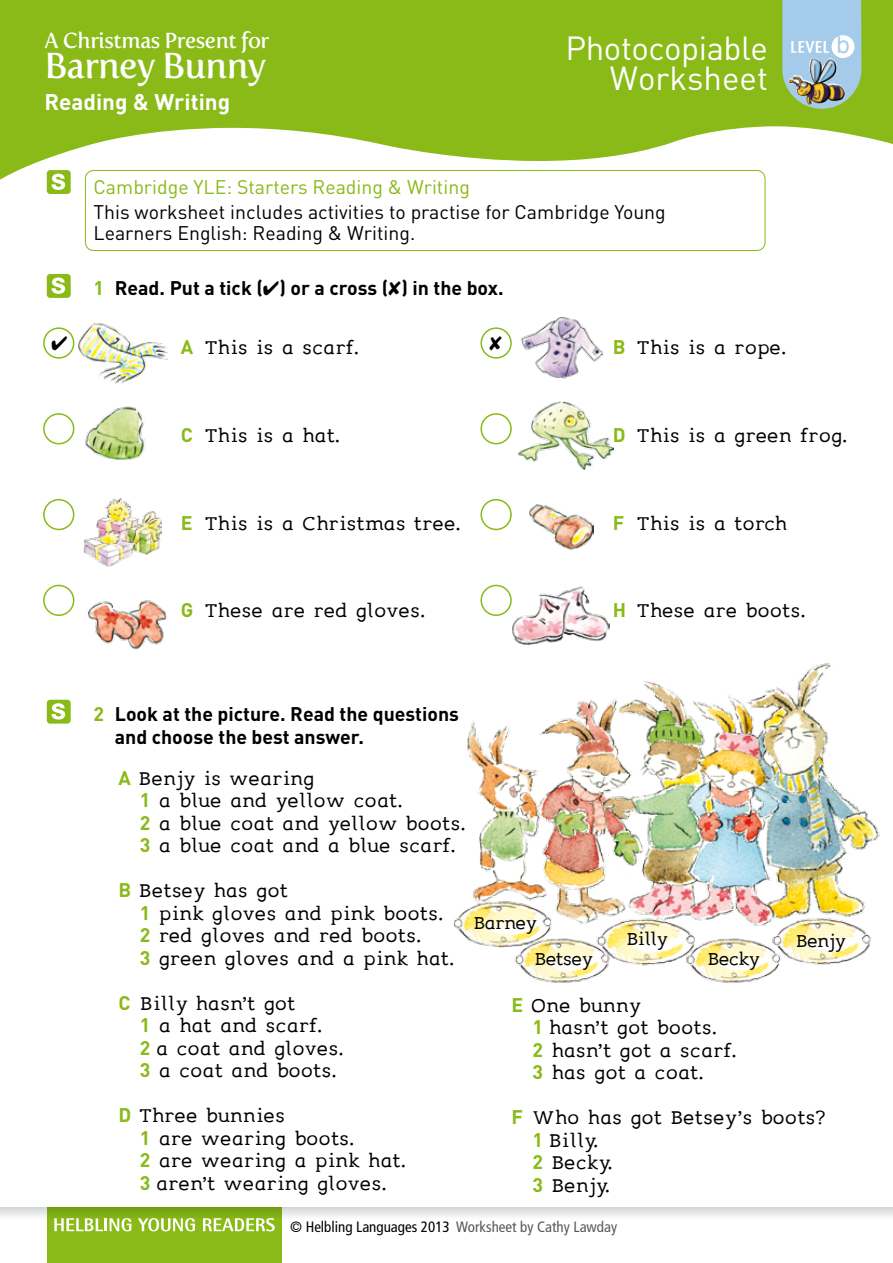
<style>
.page{position:relative;width:893px;height:1263px;background:#fff}
.page>*{position:absolute;margin:0;border:0;box-sizing:border-box;transform-origin:0 0}
.t1{font:36px "Fertigo Pro";letter-spacing:-.02em;color:#fff}
.t2{font:33px/30px "DINOT";letter-spacing:-.015em;color:#fff;text-align:right}
.t3{font:24px/22.5px "leggimi";color:#000}
.t4{font:23.25px "Helvetica";color:#a4ccea}
.t5{font:22.5px/36.2px "leggimi";letter-spacing:-.035em;color:#000}
.t6{font:700 22.5px "DINOT";color:#fff}
.t7{font:21.75px "Fertigo Pro";letter-spacing:-.02em;color:#fff}
.t8{font:700 19.5px/23.4px "DINOT";color:#000}
.t9{font:19.5px/21px "DINOT";color:#000}
.t10{font:19.5px "DINOT";color:#89ba17}
.t11{font:condensed 15px "Frutiger";color:#000}
.s1{color:#89ba17}
.s2{font-family:"DINOT";font-weight:700;font-size:19.5px;color:#89ba17}
.s3{color:#58585a}
</style>
<div class="page">
<div style="left:47px;top:1208px;width:234px;height:55px;background:#89ba17"></div>
<svg style="left:0;top:1208px;width:893px;height:29px"></svg>
<svg style="left:203px;top:1218px;width:72px;height:13px"></svg>
<svg style="left:0;top:0;width:893px;height:180px;fill:#89ba17"></svg>
<svg style="left:782px;top:0;width:79px;height:109px;background:#a3c1c4"></svg>
<div style="left:47px;top:170px;width:24px;height:24px;background:#89ba17;border-radius:3px"></div>
<svg style="left:52px;top:174px;width:13px;height:16px"></svg>
<div style="left:47px;top:274px;width:24px;height:24px;background:#89ba17;border-radius:3px"></div>
<svg style="left:52px;top:277px;width:13px;height:17px"></svg>
<div style="left:47px;top:700px;width:24px;height:24px;background:#89ba17;border-radius:3px"></div>
<svg style="left:52px;top:703px;width:13px;height:16px"></svg>
<div style="left:85px;top:170px;width:680px;height:81px;border:1px solid #89ba17;border-radius:9px"></div>
<img style="left:78px;top:323px;width:90px;height:60px">
<img style="left:522px;top:317px;width:80px;height:62px">
<img style="left:85px;top:406px;width:61px;height:54px">
<img style="left:519px;top:402px;width:95px;height:67px">
<img style="left:83px;top:498px;width:79px;height:69px">
<img style="left:529px;top:504px;width:65px;height:45px">
<img style="left:512px;top:586px;width:97px;height:59px">
<img style="left:88px;top:600px;width:80px;height:49px">
<img style="left:452px;top:663px;width:428px;height:320px">
<div style="left:43px;top:327px;width:31px;height:32px;border:2px solid #89ba17;border-radius:50%"></div>
<div style="left:480px;top:327px;width:32px;height:32px;border:2px solid #89ba17;border-radius:50%"></div>
<div style="left:43px;top:413px;width:31px;height:31px;border:2px solid #89ba17;border-radius:50%"></div>
<div style="left:480px;top:413px;width:32px;height:31px;border:2px solid #89ba17;border-radius:50%"></div>
<div style="left:43px;top:499px;width:31px;height:31px;border:2px solid #89ba17;border-radius:50%"></div>
<div style="left:480px;top:499px;width:32px;height:31px;border:2px solid #89ba17;border-radius:50%"></div>
<div style="left:43px;top:585px;width:31px;height:31px;border:2px solid #89ba17;border-radius:50%"></div>
<div style="left:480px;top:585px;width:32px;height:31px;border:2px solid #89ba17;border-radius:50%"></div>
<p class="t7" style="left:44px;top:28px;width:226px">A Christmas Present for</p>
<h1 class="t1" style="left:44px;top:44px;width:223px">Barney Bunny</h1>
<p class="t6" style="left:44px;top:86px;width:187px">Reading &amp; Writing</p>
<h2 class="t2" style="left:566px;top:32px;width:204px">Photocopiable<br>Worksheet</h2>
<p class="t10" style="left:94px;top:174px;width:378px">Cambridge YLE: Starters Reading &amp; Writing</p>
<p class="t9" style="left:94px;top:201px;width:574px">This worksheet includes activities to practise for Cambridge Young<br>Learners English: Reading &amp; Writing.</p>
<p class="t8" style="left:94px;top:275px;width:412px"><span class="s1">1</span> Read. Put a tick (✔) or a cross ( ) in the box.</p>
<p class="t3" style="left:181px;top:336px;width:180px"><span class="s2">A</span> This is a scarf.</p>
<p class="t3" style="left:613px;top:336px;width:175px"><span class="s2">B</span> This is a rope.</p>
<p class="t4" style="left:837px;top:27px;width:14px">b</p>
<p class="t3" style="left:181px;top:424px;width:161px"><span class="s2">C</span> This is a hat.</p>
<p class="t3" style="left:613px;top:424px;width:236px"><span class="s2">D</span> This is a green frog.</p>
<p class="t3" style="left:181px;top:511px;width:282px"><span class="s2">E</span> This is a Christmas tree.</p>
<p class="t3" style="left:613px;top:511px;width:176px"><span class="s2">F</span> This is a torch</p>
<p class="t3" style="left:181px;top:599px;width:246px"><span class="s2">G</span> These are red gloves.</p>
<p class="t3" style="left:613px;top:599px;width:195px"><span class="s2">H</span> These are boots.</p>
<p class="t8" style="left:115px;top:701px;width:346px;text-indent:-21px"><span class="s1">2</span> Look at the picture. Read the questions and choose the best answer.</p>
<p class="t3" style="left:140px;top:766px;width:328px;text-indent:-21px"><span class="s2">A</span> Benjy is wearing<br><span class="s2">1</span> a blue and yellow coat.<br><span class="s2">2</span> a blue coat and yellow boots.<br><span class="s2">3</span> a blue coat and a blue scarf.</p>
<p class="t3" style="left:140px;top:879px;width:316px;text-indent:-21px"><span class="s2">B</span> Betsey has got<br><span class="s2">1</span> pink gloves and pink boots.<br><span class="s2">2</span> red gloves and red boots.<br><span class="s2">3</span> green gloves and a pink hat.</p>
<p class="t3" style="left:140px;top:991px;width:206px;text-indent:-21px"><span class="s2">C</span> Billy hasn’t got<br><span class="s2">1</span> a hat and scarf.<br><span class="s2">2</span> a coat and gloves.<br><span class="s2">3</span> a coat and boots.</p>
<p class="t3" style="left:140px;top:1104px;width:268px;text-indent:-21px"><span class="s2">D</span> Three bunnies<br><span class="s2">1</span> are wearing boots.<br><span class="s2">2</span> are wearing a pink hat.<br><span class="s2">3</span> aren’t wearing gloves.</p>
<p class="t5" style="left:534px;top:904px;width:60px;text-indent:-61px">Barney<br>Betsey</p>
<p class="t5" style="left:626px;top:921px;width:43px">Billy</p>
<p class="t5" style="left:707px;top:940px;width:54px">Becky</p>
<p class="t5" style="left:796px;top:922px;width:51px">Benjy</p>
<p class="t3" style="left:533px;top:994px;width:206px;text-indent:-21px"><span class="s2">E</span> One bunny<br><span class="s2">1</span> hasn’t got boots.<br><span class="s2">2</span> hasn’t got a scarf.<br><span class="s2">3</span> has got a coat.</p>
<p class="t3" style="left:533px;top:1106px;width:294px;text-indent:-21px"><span class="s2">F</span> Who has got Betsey’s boots?<br><span class="s2">1</span> Billy.<br><span class="s2">2</span> Becky.<br><span class="s2">3</span> Benjy.</p>
<p class="t11" style="left:290px;top:1218px;width:329px">© Helbling Languages 2013 <span class="s3">Worksheet by Cathy Lawday</span></p>
</div>
